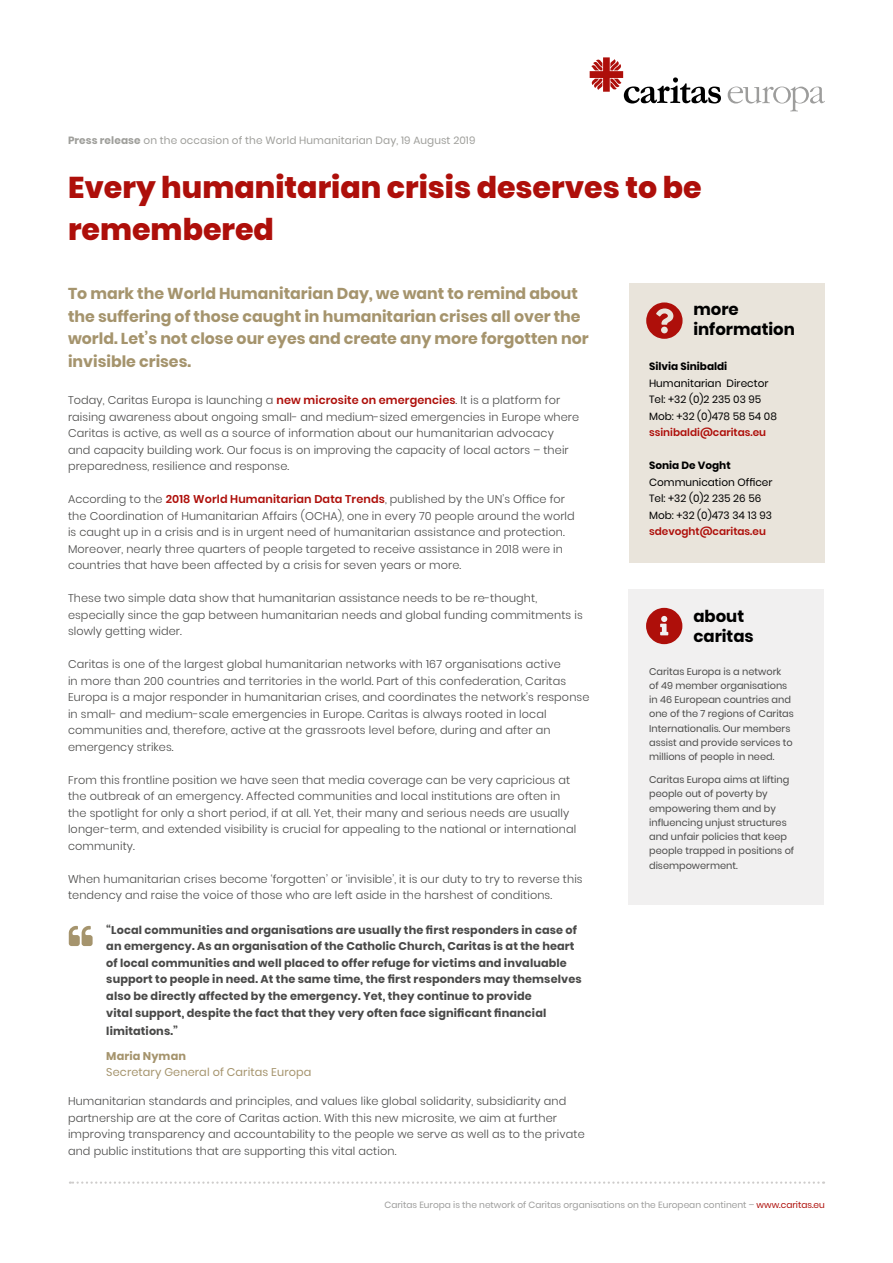
<style>
.page{position:relative;width:893px;height:1263px;background:#fff}
.page>*{position:absolute;margin:0;border:0;box-sizing:border-box;transform-origin:0 0}
.t1{font:800 30px/42px "Poppins";color:#ae0f0a}
.t2{font:700 16.5px/19.5px "Poppins";color:#000}
.t3{font:700 15.75px/22.5px "Poppins";color:#a5946d}
.t4{font:300 11.25px/16.5px "Poppins";letter-spacing:.01em;color:#4a4a49}
.t5{font:700 11.25px/16.5px "Poppins";letter-spacing:.01em;color:#4a4a49}
.t6{font:11.25px "Poppins";letter-spacing:.01em;color:#a5946d}
.t7{font:700 11.25px "Poppins";letter-spacing:.01em;color:#a5946d}
.t8{font:10.5px/16.5px "Poppins";color:#000}
.t9{font:10.5px "Poppins";letter-spacing:.01em;color:#9f9f9b}
.t10{font:600 10.5px "Poppins";color:#ae0f0a}
.t11{font:700 10.5px "Poppins";color:#000}
.t12{font:9.75px/14.2px "Poppins";color:#4a4a49}
.t13{font:9px "Poppins";color:#9d9d9c}
.s1{font-weight:700}
.s2{font-weight:600;color:#ae0f0a}
.s3{color:#ae0f0a}
</style>
<div class="page">
<svg style="left:590px;top:57px;width:131px;height:47px"></svg>
<svg style="left:728px;top:87px;width:97px;height:24px"></svg>
<div style="left:629px;top:283px;width:196px;height:280px;background:#e9e4db"></div>
<div style="left:628px;top:589px;width:196px;height:316px;background:#f1f0f0"></div>
<svg style="left:69px;top:926px;width:24px;height:20px"></svg>
<svg style="left:646px;top:302px;width:37px;height:37px"></svg>
<svg style="left:646px;top:608px;width:36px;height:36px"></svg>
<svg style="left:70px;top:1181px;width:754px;height:3px"></svg>
<p class="t9" style="left:68px;top:134px;width:409px"><span class="s1">Press release</span> on the occasion of the World Humanitarian Day, 19 August 2019</p>
<h1 class="t1" style="left:68px;top:167px;width:635px">Every humanitarian crisis deserves to be remembered</h1>
<h3 class="t3" style="left:68px;top:283px;width:522px">To mark the World Humanitarian Day, we want to remind about the suffering of those caught in humanitarian crises all over the world. Let’s not close our eyes and create any more forgotten nor invisible crises.</h3>
<p class="t4" style="left:68px;top:392px;width:513px">Today, Caritas Europa is launching a <span class="s2">new microsite on emergencies</span>. It is a platform for raising awareness about ongoing small- and medium-sized emergencies in Europe where Caritas is active, as well as a source of information about our humanitarian advocacy and capacity building work. Our focus is on improving the capacity of local actors – their preparedness, resilience and response.</p>
<p class="t4" style="left:68px;top:491px;width:508px">According to the <span class="s2">2018 World Humanitarian Data Trends</span>, published by the UN’s Office for the Coordination of Humanitarian Affairs (OCHA), one in every 70 people around the world is caught up in a crisis and is in urgent need of humanitarian assistance and protection.<br>Moreover, nearly three quarters of people targeted to receive assistance in 2018 were in countries that have been affected by a crisis for seven years or more.</p>
<p class="t4" style="left:68px;top:590px;width:516px">These two simple data show that humanitarian assistance needs to be re-thought, especially since the gap between humanitarian needs and global funding commitments is slowly getting wider.</p>
<p class="t4" style="left:68px;top:656px;width:523px">Caritas is one of the largest global humanitarian networks with 167 organisations active<br>in more than 200 countries and territories in the world. Part of this confederation, Caritas Europa is a major responder in humanitarian crises, and coordinates the network’s response in small- and medium-scale emergencies in Europe. Caritas is always rooted in local communities and, therefore, active at the grassroots level before, during and after an emergency strikes.</p>
<p class="t4" style="left:68px;top:772px;width:510px">From this frontline position we have seen that media coverage can be very capricious at the outbreak of an emergency. Affected communities and local institutions are often in the spotlight for only a short period, if at all. Yet, their many and serious needs are usually longer-term, and extended visibility is crucial for appealing to the national or international community.</p>
<p class="t4" style="left:68px;top:871px;width:516px">When humanitarian crises become ‘forgotten’ or ‘invisible’, it is our duty to try to reverse this tendency and raise the voice of those who are left aside in the harshest of conditions.</p>
<p class="t5" style="left:106px;top:922px;width:477px">“Local communities and organisations are usually the first responders in case of an emergency. As an organisation of the Catholic Church, Caritas is at the heart of local communities and well placed to offer refuge for victims and invaluable support to people in need. At the same time, the first responders may themselves also be directly affected by the emergency. Yet, they continue to provide<br>vital support, despite the fact that they very often face significant financial</p>
<p class="t5" style="left:106px;top:1022px;width:73px">limitations.”</p>
<p class="t7" style="left:106px;top:1049px;width:81px">Maria Nyman</p>
<p class="t6" style="left:106px;top:1065px;width:207px">Secretary General of Caritas Europa</p>
<p class="t4" style="left:68px;top:1093px;width:518px">Humanitarian standards and principles, and values like global solidarity, subsidiarity and partnership are at the core of Caritas action. With this new microsite, we aim at further improving transparency and accountability to the people we serve as well as to the private and public institutions that are supporting this vital action.</p>
<h2 class="t2" style="left:693px;top:300px;width:103px">more information</h2>
<p class="t11" style="left:649px;top:361px;width:80px">Silvia Sinibaldi</p>
<p class="t8" style="left:649px;top:375px;width:129px">Humanitarian Director<br>Tel: +32 (0)2 235 03 95<br>Mob: +32 (0)478 58 54 08</p>
<p class="t10" style="left:649px;top:427px;width:119px">ssinibaldi@caritas.eu</p>
<p class="t11" style="left:649px;top:460px;width:83px">Sonia De Voght</p>
<p class="t8" style="left:649px;top:474px;width:125px">Communication Officer<br>Tel: +32 (0)2 235 26 56<br>Mob: +32 (0)473 34 13 93</p>
<p class="t10" style="left:649px;top:526px;width:118px">sdevoght@caritas.eu</p>
<h2 class="t2" style="left:693px;top:607px;width:62px">about caritas</h2>
<p class="t12" style="left:649px;top:664px;width:146px">Caritas Europa is a network<br>of 49 member organisations in 46 European countries and one of the 7 regions of Caritas<br>Internationalis. Our members assist and provide services to millions of people in need.</p>
<p class="t12" style="left:649px;top:772px;width:147px">Caritas Europa aims at lifting people out of poverty by empowering them and by influencing unjust structures and unfair policies that keep people trapped in positions of disempowerment.</p>
<p class="t13" style="left:385px;top:1199px;width:442px">Caritas Europa is the network of Caritas organisations on the European continent – <span class="s3">www.caritas.eu</span></p>
</div>
